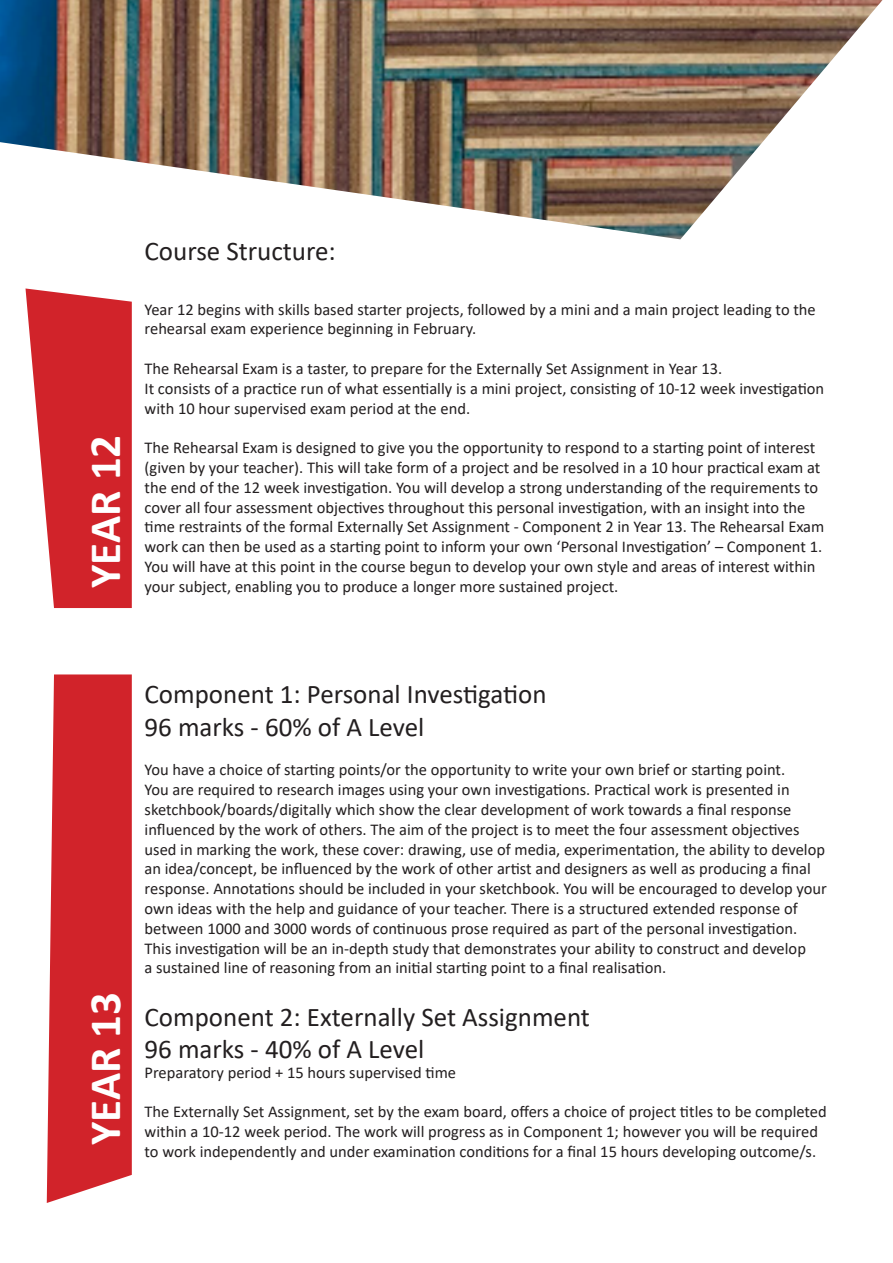
<style>
.page{position:relative;width:893px;height:1263px;background:#fff}
.page>*{position:absolute;margin:0;border:0;box-sizing:border-box;transform-origin:0 0}
.t1{font:700 45px "Calibri";color:#fff}
.t2{font:27px "Calibri";color:#231f20}
.t3{font:16.5px/19.8px "Calibri";color:#231f20}
</style>
<div class="page">
<img style="left:0;top:0;width:882px;height:239px">
<svg style="left:26px;top:288px;width:106px;height:320px"></svg>
<svg style="left:47px;top:674px;width:85px;height:529px;background:#d43238"></svg>
<p class="t1" style="left:73px;top:588px;width:155px;rotate:-90deg">YEAR 12</p>
<p class="t2" style="left:145px;top:232px;width:193px">Course Structure:</p>
<p class="t3" style="left:145px;top:299px;width:673px">Year 12 begins with skills based starter projects, followed by a mini and a main project leading to the</p>
<p class="t3" style="left:145px;top:319px;width:333px">rehearsal exam experience beginning in February.</p>
<p class="t3" style="left:145px;top:358px;width:579px">The Rehearsal Exam is a taster, to prepare for the Externally Set Assignment in Year 13.</p>
<p class="t3" style="left:145px;top:378px;width:681px">It consists of a practice run of what essentially is a mini project, consisting of 10-12 week investigation</p>
<p class="t3" style="left:145px;top:398px;width:327px">with 10 hour supervised exam period at the end.</p>
<p class="t3" style="left:145px;top:437px;width:672px">The Rehearsal Exam is designed to give you the opportunity to respond to a starting point of interest</p>
<p class="t3" style="left:145px;top:457px;width:681px">(given by your teacher). This will take form of a project and be resolved in a 10 hour practical exam at the end of the 12 week investigation. You will develop a strong understanding of the requirements to cover all four assessment objectives throughout this personal investigation, with an insight into the time restraints of the formal Externally Set Assignment - Component 2 in Year 13. The Rehearsal Exam work can then be used as a starting point to inform your own ‘Personal Investigation’ – Component 1.<br>You will have at this point in the course begun to develop your own style and areas of interest within your subject, enabling you to produce a longer more sustained project.</p>
<p class="t1" style="left:73px;top:1145px;width:155px;rotate:-90deg">YEAR 13</p>
<p class="t2" style="left:145px;top:676px;width:403px">Component 1: Personal Investigation</p>
<p class="t2" style="left:145px;top:708px;width:281px">96 marks - 60% of A Level</p>
<p class="t3" style="left:145px;top:760px;width:642px">You have a choice of starting points/or the opportunity to write your own brief or starting point.</p>
<p class="t3" style="left:145px;top:779px;width:647px">You are required to research images using your own investigations. Practical work is presented in</p>
<p class="t3" style="left:145px;top:799px;width:648px">sketchbook/boards/digitally which show the clear development of work towards a final response</p>
<p class="t3" style="left:145px;top:819px;width:684px">influenced by the work of others. The aim of the project is to meet the four assessment objectives used in marking the work, these cover: drawing, use of media, experimentation, the ability to develop an idea/concept, be influenced by the work of other artist and designers as well as producing a final response. Annotations should be included in your sketchbook. You will be encouraged to develop your own ideas with the help and guidance of your teacher. There is a structured extended response of</p>
<p class="t3" style="left:145px;top:918px;width:654px">between 1000 and 3000 words of continuous prose required as part of the personal investigation.</p>
<p class="t3" style="left:145px;top:938px;width:663px">This investigation will be an in-depth study that demonstrates your ability to construct and develop</p>
<p class="t3" style="left:145px;top:958px;width:523px">a sustained line of reasoning from an initial starting point to a final realisation.</p>
<p class="t2" style="left:145px;top:998px;width:447px">Component 2: Externally Set Assignment</p>
<p class="t2" style="left:145px;top:1030px;width:281px">96 marks - 40% of A Level</p>
<p class="t3" style="left:145px;top:1062px;width:313px">Preparatory period + 15 hours supervised time</p>
<p class="t3" style="left:145px;top:1102px;width:684px">The Externally Set Assignment, set by the exam board, offers a choice of project titles to be completed within a 10-12 week period. The work will progress as in Component 1; however you will be required</p>
<p class="t3" style="left:145px;top:1141px;width:673px">to work independently and under examination conditions for a final 15 hours developing outcome/s.</p>
</div>
